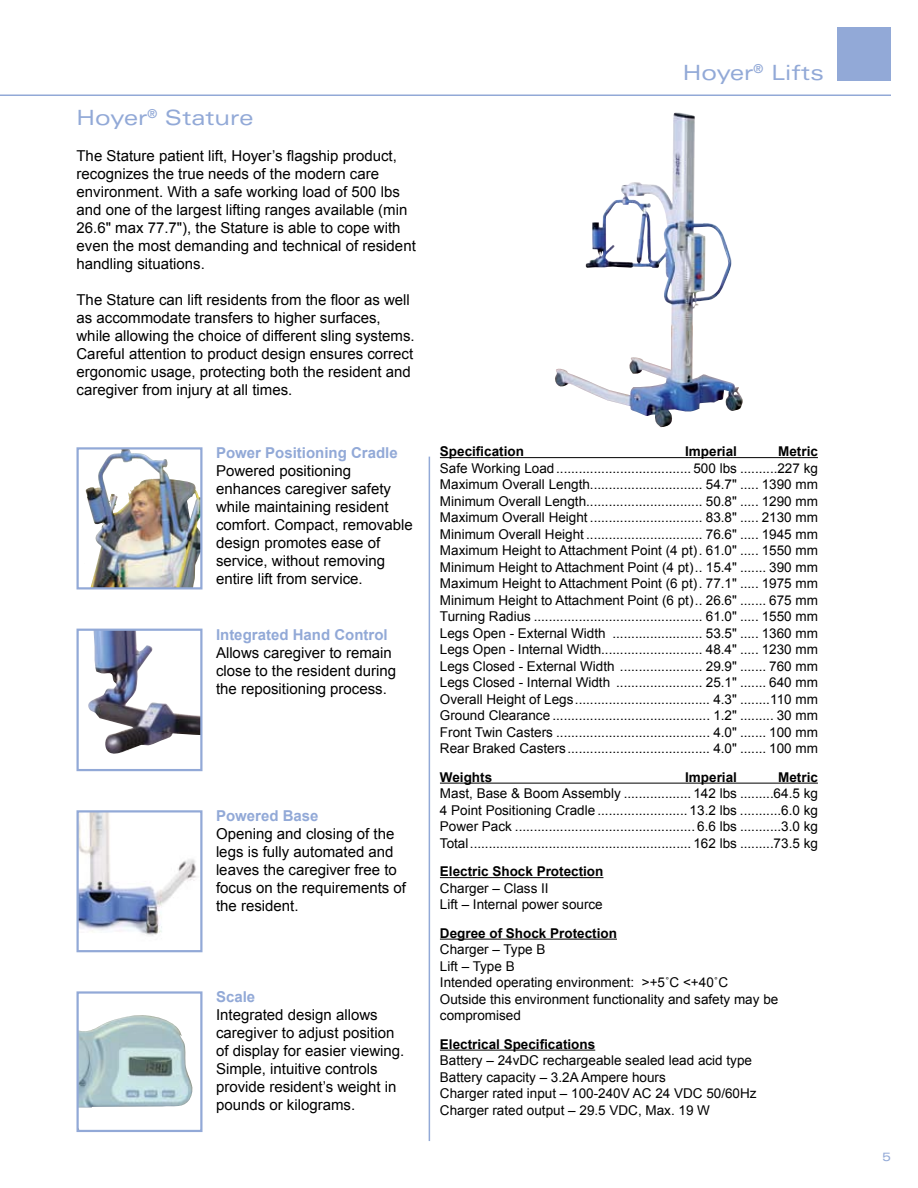
<style>
.page{position:relative;width:918px;height:1188px;background:#fff}
.page>*{position:absolute;margin:0;border:0;box-sizing:border-box;transform-origin:0 0}
.t1{font:expanded 21px "Univers";color:#92a9d7}
.t2{font:15px/18px "Arial";color:#000}
.t3{font:700 15px "Arial";color:#92a9d7}
.t4{font:13.5px/16.5px "Arial";color:#000}
.t5{font:700 13.5px "Arial";color:#000}
</style>
<div class="page">
<hr style="left:0;top:94px;width:891px;height:2px;background:#92a9d7">
<div style="left:837px;top:27px;width:54px;height:54px;background:#92a9d7"></div>
<hr style="left:440px;top:457px;width:378px;height:1px;background:#000">
<hr style="left:440px;top:783px;width:378px;height:1px;background:#000">
<hr style="left:440px;top:877px;width:163px;height:1px;background:#000">
<hr style="left:440px;top:939px;width:177px;height:1px;background:#000">
<hr style="left:440px;top:1050px;width:155px;height:1px;background:#000">
<img style="left:79px;top:1015px;width:114px;height:93px">
<div style="left:76px;top:991px;width:127px;height:141px;border:2px solid #92a9d7"></div>
<img style="left:85px;top:450px;width:115px;height:137px">
<div style="left:76px;top:447px;width:127px;height:143px;border:2px solid #92a9d7"></div>
<img style="left:79px;top:813px;width:118px;height:123px">
<div style="left:76px;top:810px;width:127px;height:142px;border:2px solid #92a9d7"></div>
<svg style="left:88px;top:632px;width:112px;height:122px"></svg>
<div style="left:76px;top:629px;width:127px;height:142px;border:2px solid #92a9d7"></div>
<hr style="left:429px;top:457px;width:1px;height:684px;background:#92a9d7">
<img style="left:555px;top:112px;width:188px;height:315px">
<h1 class="t1" style="left:76px;top:105px;width:178px">Hoyer<sup>®</sup> Stature</h1>
<p class="t2" style="left:76px;top:146px;width:341px">The Stature patient lift, Hoyer’s flagship product, recognizes the true needs of the modern care environment. With a safe working load of 500 lbs and one of the largest lifting ranges available (min 26.6" max 77.7"), the Stature is able to cope with even the most demanding and technical of resident handling situations.</p>
<p class="t2" style="left:76px;top:290px;width:340px">The Stature can lift residents from the floor as well as accommodate transfers to higher surfaces, while allowing the choice of different sling systems.<br>Careful attention to product design ensures correct ergonomic usage, protecting both the resident and caregiver from injury at all times.</p>
<p class="t3" style="left:216px;top:445px;width:183px">Power Positioning Cradle</p>
<p class="t2" style="left:216px;top:462px;width:198px">Powered positioning enhances caregiver safety while maintaining resident comfort. Compact, removable design promotes ease of service, without removing entire lift from service.</p>
<p class="t3" style="left:216px;top:626px;width:173px">Integrated Hand Control</p>
<p class="t2" style="left:216px;top:643px;width:182px">Allows caregiver to remain close to the resident during the repositioning process.</p>
<p class="t3" style="left:216px;top:808px;width:104px">Powered Base</p>
<p class="t2" style="left:216px;top:825px;width:192px">Opening and closing of the legs is fully automated and leaves the caregiver free to focus on the requirements of the resident.</p>
<p class="t3" style="left:216px;top:989px;width:41px">Scale</p>
<p class="t2" style="left:216px;top:1006px;width:190px">Integrated design allows caregiver to adjust position of display for easier viewing.<br>Simple, intuitive controls provide resident’s weight in pounds or kilograms.</p>
<h1 class="t1" style="left:683px;top:61px;width:143px">Hoyer<sup>®</sup> Lifts</h1>
<p class="t5" style="left:440px;top:444px;width:86px">Specification</p>
<p class="t5" style="left:685px;top:444px;width:53px">Imperial</p>
<p class="t5" style="left:778px;top:444px;width:41px">Metric</p>
<p class="t4" style="left:440px;top:460px;width:379px;text-align:justify">Safe Working Load.................................... 500 lbs ..........227 kg Maximum Overall Length.............................. 54.7" ..... 1390 mm Minimum Overall Length............................... 50.8" ..... 1290 mm Maximum Overall Height .............................. 83.8" ..... 2130 mm Minimum Overall Height ............................... 76.6" ..... 1945 mm Maximum Height to Attachment Point (4 pt). 61.0" ..... 1550 mm Minimum Height to Attachment Point (4 pt).. 15.4" ....... 390 mm Maximum Height to Attachment Point (6 pt). 77.1" ..... 1975 mm Minimum Height to Attachment Point (6 pt).. 26.6" ....... 675 mm Turning Radius ............................................. 61.0" ..... 1550 mm Legs Open - External Width ........................ 53.5" ..... 1360 mm Legs Open - Internal Width........................... 48.4" ..... 1230 mm Legs Closed - External Width ...................... 29.9" ....... 760 mm Legs Closed - Internal Width ....................... 25.1" ....... 640 mm Overall Height of Legs.................................... 4.3" ........110 mm Ground Clearance .......................................... 1.2" ......... 30 mm Front Twin Casters ......................................... 4.0" ....... 100 mm Rear Braked Casters...................................... 4.0" ....... 100 mm</p>
<p class="t5" style="left:440px;top:769px;width:54px">Weights</p>
<p class="t5" style="left:685px;top:769px;width:53px">Imperial</p>
<p class="t5" style="left:778px;top:769px;width:41px">Metric</p>
<p class="t4" style="left:440px;top:785px;width:379px;text-align:justify">Mast, Base &amp; Boom Assembly .................. 142 lbs .........64.5 kg 4 Point Positioning Cradle ........................ 13.2 lbs ...........6.0 kg Power Pack ................................................ 6.6 lbs ...........3.0 kg Total........................................................... 162 lbs .........73.5 kg</p>
<p class="t5" style="left:440px;top:864px;width:165px">Electric Shock Protection</p>
<p class="t4" style="left:440px;top:880px;width:164px">Charger – Class II<br>Lift – Internal power source</p>
<p class="t5" style="left:440px;top:925px;width:179px">Degree of Shock Protection</p>
<p class="t4" style="left:440px;top:941px;width:340px">Charger – Type B<br>Lift – Type B<br>Intended operating environment: &gt;+5˚C &lt;+40˚C<br>Outside this environment functionality and safety may be compromised</p>
<p class="t5" style="left:440px;top:1036px;width:157px">Electrical Specifications</p>
<p class="t4" style="left:440px;top:1052px;width:318px">Battery – 24vDC rechargeable sealed lead acid type Battery capacity – 3.2A Ampere hours<br>Charger rated input – 100-240V AC 24 VDC 50/60Hz Charger rated output – 29.5 VDC, Max. 19 W</p>
</div>
